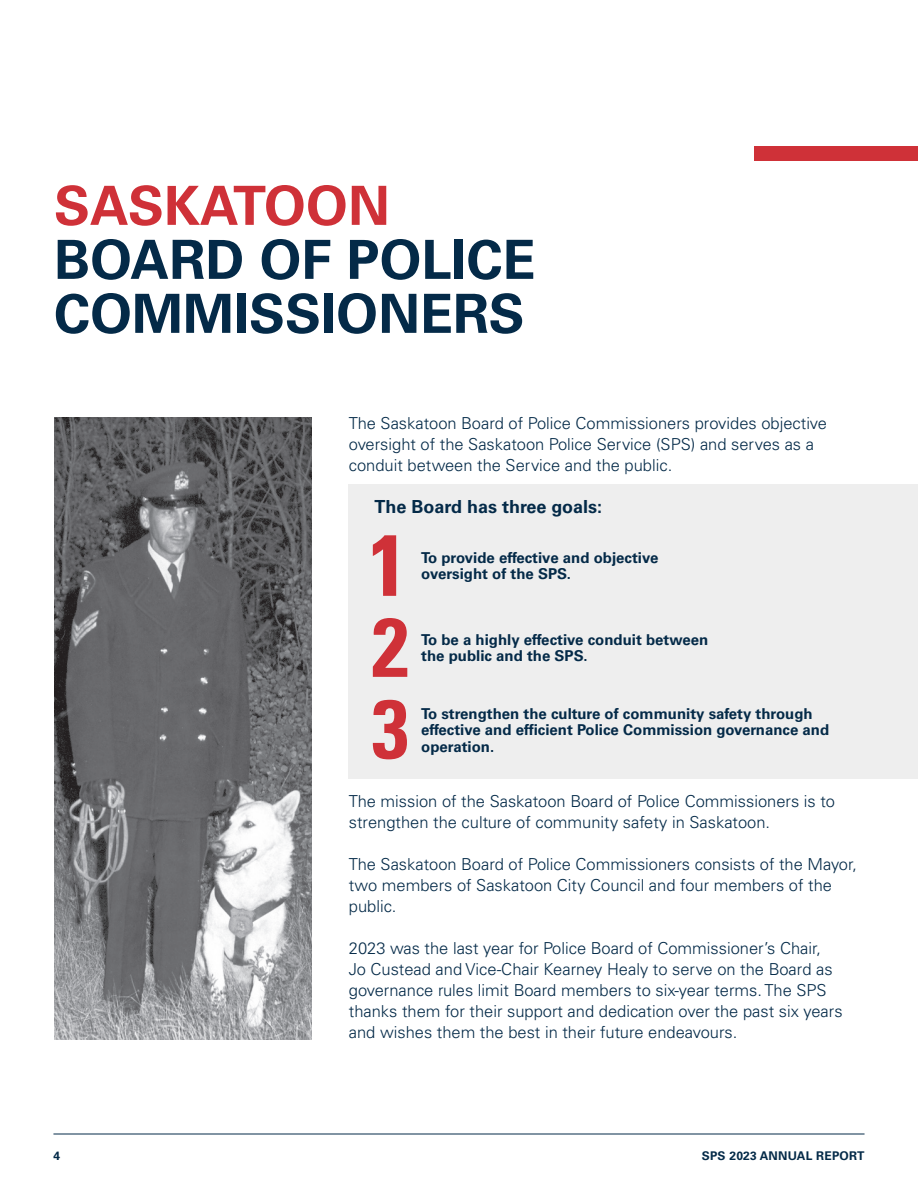
<style>
.page{position:relative;width:918px;height:1188px;background:#fff}
.page>*{position:absolute;margin:0;border:0;box-sizing:border-box;transform-origin:0 0}
.t1{font:700 54px/54px "Univers LT Std";color:#042a48}
.t2{font:700 54px "Univers LT Std";color:#cf3138}
.t3{font:700 18px "Univers LT Std";color:#042a48}
.t4{font:300 16.5px/21px "Univers LT Std";color:#042a48}
.t5{font:700 15px/16.5px "Univers LT Std";color:#042a48}
.t6{font:700 12px "Univers LT Std";letter-spacing:.02em;color:#042a48}
</style>
<div class="page">
<hr style="left:53px;top:1134px;width:812px;height:1px;background:#042a48">
<div style="left:349px;top:484px;width:569px;height:295px;background:#eee"></div>
<div style="left:754px;top:147px;width:164px;height:14px;background:#cf3138"></div>
<svg style="left:373px;top:535px;width:23px;height:61px"></svg>
<svg style="left:373px;top:618px;width:34px;height:59px"></svg>
<svg style="left:373px;top:700px;width:34px;height:59px"></svg>
<img style="left:54px;top:417px;width:257px;height:622px">
<h1 class="t2" style="left:54px;top:174px;width:337px">SASKATOON</h1>
<h1 class="t1" style="left:54px;top:233px;width:483px">BOARD OF POLICE<br>COMMISSIONERS</h1>
<p class="t4" style="left:349px;top:413px;width:480px">The Saskatoon Board of Police Commissioners provides objective oversight of the Saskatoon Police Service (SPS) and serves as a conduit between the Service and the public.</p>
<p class="t3" style="left:374px;top:496px;width:229px">The Board has three goals:</p>
<p class="t5" style="left:421px;top:549px;width:239px">To provide effective and objective oversight of the SPS.</p>
<p class="t5" style="left:421px;top:631px;width:289px">To be a highly effective conduit between the public and the SPS.</p>
<p class="t5" style="left:421px;top:705px;width:409px">To strengthen the culture of community safety through effective and efficient Police Commission governance and operation.</p>
<p class="t4" style="left:349px;top:791px;width:488px">The mission of the Saskatoon Board of Police Commissioners is to strengthen the culture of community safety in Saskatoon.</p>
<p class="t4" style="left:349px;top:854px;width:510px">The Saskatoon Board of Police Commissioners consists of the Mayor, two members of Saskatoon City Council and four members of the public.</p>
<p class="t4" style="left:349px;top:938px;width:495px">2023 was the last year for Police Board of Commissioner’s Chair,<br>Jo Custead and Vice-Chair Kearney Healy to serve on the Board as governance rules limit Board members to six-year terms. The SPS thanks them for their support and dedication over the past six years and wishes them the best in their future endeavours.</p>
<p class="t6" style="left:53px;top:1149px;width:8px">4</p>
<p class="t6" style="left:702px;top:1149px;width:164px">SPS 2023 ANNUAL REPORT</p>
</div>
